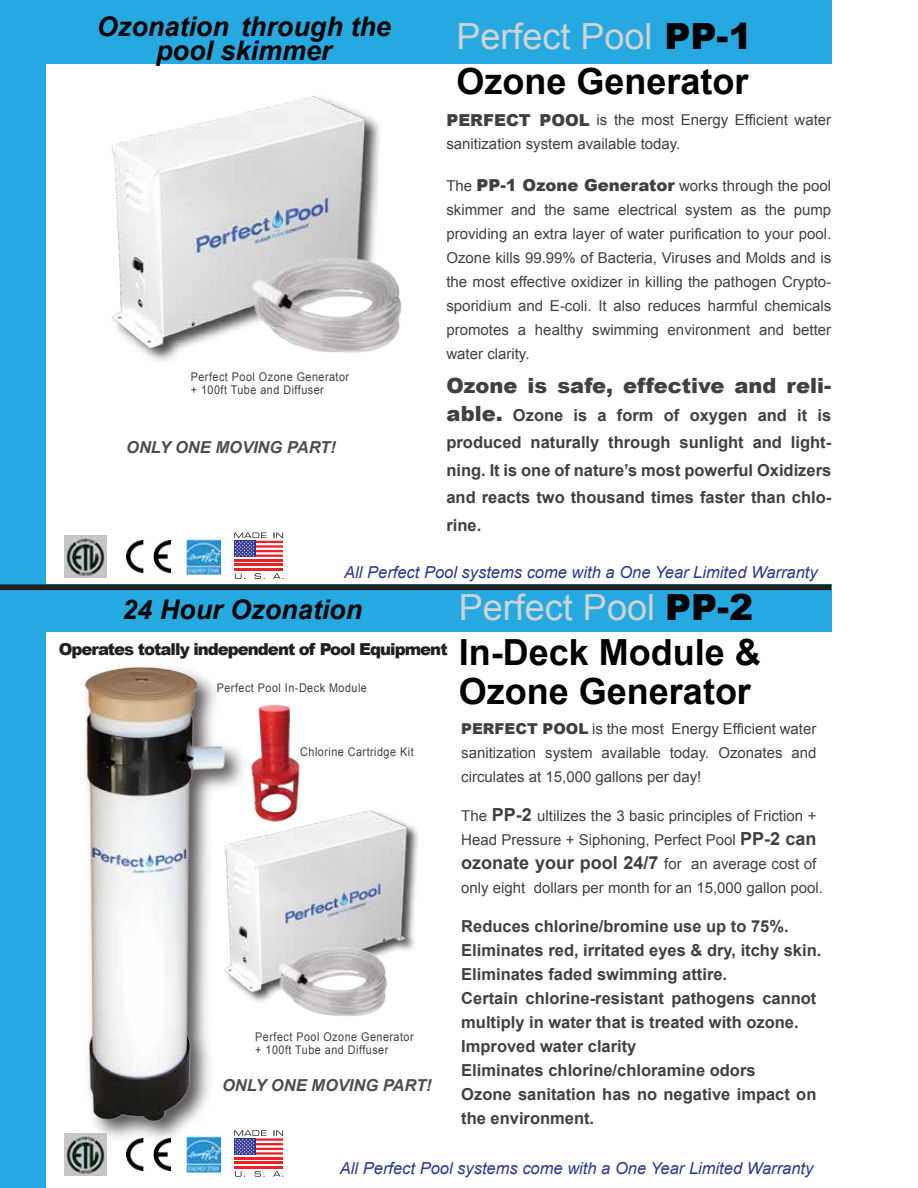
<style>
.page{position:relative;width:918px;height:1188px;background:#fff}
.page>*{position:absolute;margin:0;border:0;box-sizing:border-box;transform-origin:0 0}
.t1{font:700 36px/45px "Arial";color:#000100}
.t2{font:italic 700 27px/24px "Arial";color:#000100;text-align:center}
.t3{font:900 21px "Arial";color:#404041}
.t4{font:700 18px "Arial";color:#404041}
.t5{font:700 16.5px/24px "Arial";color:#404041}
.t6{font:italic 16.5px "Arial";color:#2b388f}
.t7{font:900 16.5px "Arial";letter-spacing:-.06em;color:#231f20}
.t8{font:italic 700 16.5px "Arial";color:#4d4d4d}
.t9{font:15px/24px "Arial";color:#404041;text-align:justify}
.t10{font:12px/13.5px "Arial";letter-spacing:.045em;color:#404041;scale:.9 1}
.s1{font-weight:400;color:#d0d2d3}
.s2{font-weight:900}
.s3{font-weight:900;font-size:16.5px}
.s4{font-weight:900;font-size:21px}
.s5{font-weight:700;font-size:18px}
.s6{font-weight:400;font-size:15px}
</style>
<div class="page">
<img style="left:265px;top:810px;width:153px;height:190px">
<div style="left:46px;top:0;width:785px;height:64px;background:#26a9e0"></div>
<div style="left:0;top:0;width:46px;height:584px;background:#26a9e0"></div>
<div style="left:46px;top:584px;width:785px;height:48px;background:#26a9e0"></div>
<div style="left:0;top:584px;width:46px;height:604px;background:#26a9e0"></div>
<img style="left:274px;top:942px;width:118px;height:74px">
<img style="left:111px;top:96px;width:269px;height:265px">
<img style="left:64px;top:666px;width:201px;height:471px">
<div style="left:0;top:584px;width:831px;height:6px;background:#231f20"></div>
<img style="left:245px;top:250px;width:157px;height:111px">
<hr style="left:234px;top:559px;width:49px;height:3px;background:#ec2227">
<hr style="left:234px;top:568px;width:49px;height:3px;background:#ec2227">
<hr style="left:234px;top:564px;width:49px;height:2px;background:#ec2227">
<svg style="left:234px;top:533px;width:49px;height:24px"></svg>
<svg style="left:235px;top:573px;width:10px;height:6px"></svg>
<svg style="left:255px;top:573px;width:10px;height:6px"></svg>
<svg style="left:273px;top:573px;width:11px;height:6px"></svg>
<img style="left:126px;top:541px;width:45px;height:32px">
<img style="left:186px;top:539px;width:34px;height:35px">
<hr style="left:234px;top:1157px;width:49px;height:2px;background:#ec2227">
<hr style="left:234px;top:1166px;width:49px;height:3px;background:#ec2227">
<hr style="left:234px;top:1162px;width:49px;height:2px;background:#ec2227">
<svg style="left:234px;top:1130px;width:49px;height:25px"></svg>
<svg style="left:235px;top:1171px;width:10px;height:6px"></svg>
<svg style="left:255px;top:1171px;width:10px;height:6px"></svg>
<svg style="left:273px;top:1171px;width:11px;height:6px"></svg>
<img style="left:126px;top:1138px;width:45px;height:32px">
<img style="left:186px;top:1137px;width:34px;height:35px">
<img style="left:65px;top:535px;width:42px;height:42px">
<img style="left:65px;top:1133px;width:42px;height:42px">
<img style="left:239px;top:702px;width:73px;height:122px">
<h2 class="t2" style="left:97px;top:16px;width:296px">Ozonation through the pool skimmer</h2>
<p class="t10" style="left:191px;top:370px;width:177px">Perfect Pool Ozone Generator + 100ft Tube and Diffuser</p>
<p class="t8" style="left:126px;top:436px;width:211px">ONLY ONE MOVING PART!</p>
<h1 class="t1" style="left:456px;top:14px;width:298px"><span class="s1">Perfect Pool</span> <span class="s2">PP-1<br></span>Ozone Generator</h1>
<p class="t9" style="left:446px;top:108px;width:386px"><span class="s3">PERFECT POOL</span> is the most Energy Efficient water sanitization system available today.</p>
<p class="t9" style="left:446px;top:174px;width:386px">The <span class="s3">PP-1 Ozone Generator</span> works through the pool skimmer and the same electrical system as the pump providing an extra layer of water purification to your pool.<br>Ozone kills 99.99% of Bacteria, Viruses and Molds and is the most effective oxidizer in killing the pathogen Crypto&shy;sporidium and E-coli. It also reduces harmful chemicals promotes a healthy swimming environment and better water clarity.</p>
<h3 class="t3" style="left:446px;top:370px;width:386px">Ozone is safe, effective and reli-</h3>
<p class="t5" style="left:446px;top:401px;width:386px;line-height:27.6px;text-align:justify"><span class="s4">able.</span> Ozone is a form of oxygen and it is produced naturally through sunlight and light&shy;ning. It is one of nature’s most powerful Oxidizers and reacts two thousand times faster than chlo&shy;rine.</p>
<p class="t6" style="left:344px;top:561px;width:475px">All Perfect Pool systems come with a One Year Limited Warranty</p>
<h2 class="t2" style="left:122px;top:598px;width:242px">24 Hour Ozonation</h2>
<p class="t7" style="left:59px;top:638px;width:390px">Operates totally independent of Pool Equipment</p>
<p class="t10" style="left:217px;top:681px;width:168px">Perfect Pool In-Deck Module</p>
<p class="t10" style="left:300px;top:745px;width:128px">Chlorine Cartridge Kit</p>
<p class="t10" style="left:255px;top:1030px;width:177px">Perfect Pool Ozone Generator + 100ft Tube and Diffuser</p>
<p class="t8" style="left:222px;top:1074px;width:211px">ONLY ONE MOVING PART!</p>
<h1 class="t1" style="left:459px;top:586px;width:304px"><span class="s1">Perfect Pool</span> <span class="s2">PP-2<br></span>In-Deck Module &amp;</h1>
<h1 class="t1" style="left:459px;top:670px;width:294px">Ozone Generator</h1>
<p class="t9" style="left:461px;top:717px;width:357px"><span class="s2">PERFECT POOL</span> is the most Energy Efficient water sanitization system available today. Ozonates and circulates at 15,000 gallons per day!</p>
<p class="t9" style="left:461px;top:804px;width:357px">The <span class="s5">PP-2</span> ultilizes the 3 basic principles of Friction +<br>Head Pressure + Siphoning, Perfect Pool <span class="s5">PP-2 can</span></p>
<p class="t4" style="left:461px;top:850px;width:357px">ozonate your pool 24/7 <span class="s6">for an average cost of</span></p>
<p class="t9" style="left:461px;top:876px;width:363px">only eight dollars per month for an 15,000 gallon pool.</p>
<p class="t5" style="left:461px;top:914px;width:362px">Reduces chlorine/bromine use up to 75%.<br>Eliminates red, irritated eyes &amp; dry, itchy skin.<br>Eliminates faded swimming attire.<br>Certain chlorine-resistant pathogens cannot multiply in water that is treated with ozone.<br>Improved water clarity<br>Eliminates chlorine/chloramine odors<br>Ozone sanitation has no negative impact on the environment.</p>
<p class="t6" style="left:340px;top:1158px;width:475px">All Perfect Pool systems come with a One Year Limited Warranty</p>
</div>
